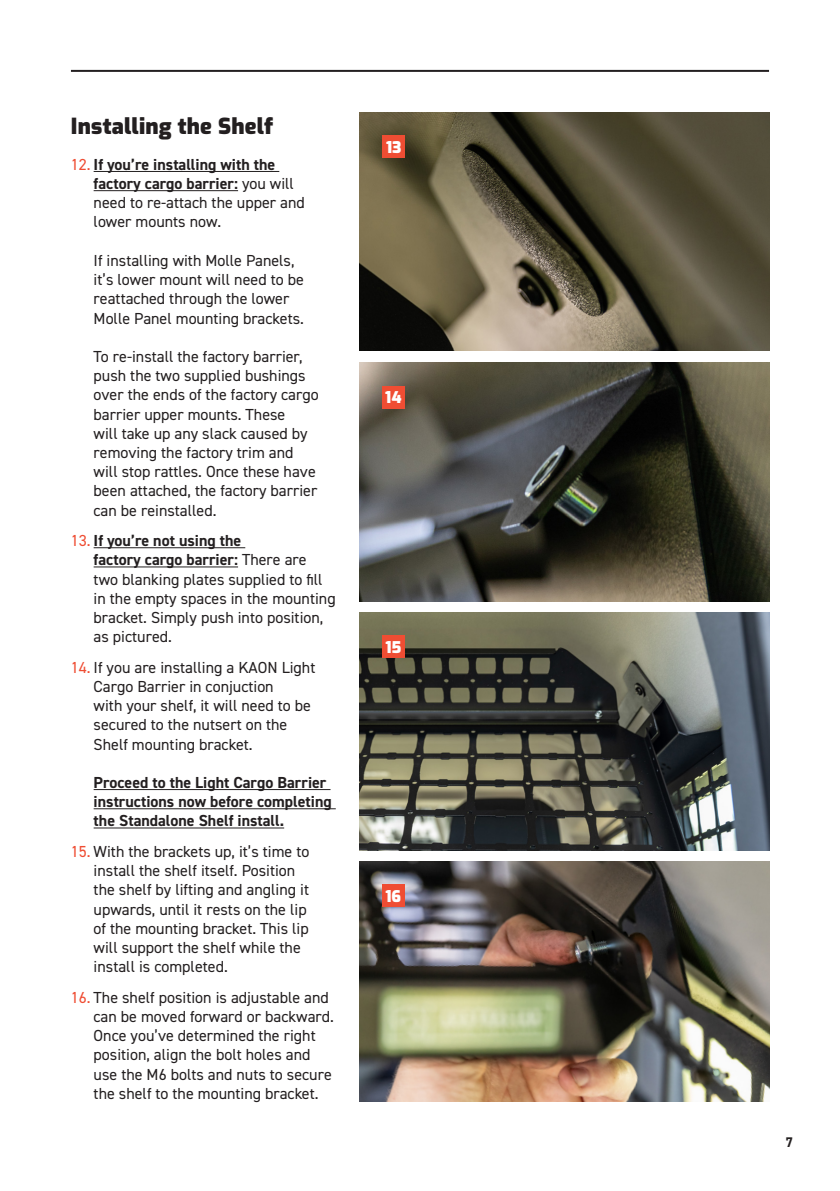
<style>
.page{position:relative;width:840px;height:1191px;background:#fff}
.page>*{position:absolute;margin:0;border:0;box-sizing:border-box;transform-origin:0 0}
.Install_H2{font:900 22px "Exo";letter-spacing:.01em;color:#231f20}
.t1{font:16px/19.2px "DIN2014";color:#231f20}
.t2{font:700 16px/19.2px "DIN2014";color:#231f20}
.t3{font:900 16px "Exo";letter-spacing:.01em;color:#fff}
.Page_Numbers{font:700 14px "DIN2014";color:#231f20}
.s1{color:#ef4d33}
.s2{font-weight:700}
</style>
<div class="page">
<hr style="left:71px;top:70px;width:697px;height:2px;background:#231f20">
<hr style="left:94px;top:171px;width:185px;height:1px;background:#231f20">
<hr style="left:94px;top:190px;width:144px;height:1px;background:#231f20">
<hr style="left:94px;top:547px;width:151px;height:1px;background:#231f20">
<hr style="left:94px;top:566px;width:144px;height:1px;background:#231f20">
<hr style="left:94px;top:789px;width:236px;height:1px;background:#231f20">
<hr style="left:94px;top:808px;width:241px;height:1px;background:#231f20">
<hr style="left:94px;top:827px;width:190px;height:1px;background:#231f20">
<img style="left:359px;top:612px;width:409px;height:238px">
<img style="left:359px;top:363px;width:409px;height:238px">
<img style="left:359px;top:112px;width:410px;height:238px">
<img style="left:359px;top:862px;width:409px;height:239px">
<div style="left:382px;top:635px;width:22px;height:23px;background:#ef4d33"></div>
<div style="left:382px;top:386px;width:22px;height:23px;background:#ef4d33"></div>
<div style="left:382px;top:135px;width:23px;height:23px;background:#ef4d33"></div>
<div style="left:382px;top:884px;width:22px;height:23px;background:#ef4d33"></div>
<p class="Install_H2" style="left:71px;top:110px;width:204px">Installing the Shelf</p>
<p class="t1" style="left:94px;top:154px;width:212px;text-indent:-23px"><span class="s1">12.</span> <span class="s2">If you’re installing with the factory cargo barrier:</span> you will need to re-attach the upper and lower mounts now.</p>
<p class="t1" style="left:94px;top:250px;width:212px">If installing with Molle Panels, it’s lower mount will need to be reattached through the lower<br>Molle Panel mounting brackets.</p>
<p class="t1" style="left:94px;top:346px;width:226px">To re-install the factory barrier, push the two supplied bushings over the ends of the factory cargo barrier upper mounts. These<br>will take up any slack caused by removing the factory trim and will stop rattles. Once these have been attached, the factory barrier can be reinstalled.</p>
<p class="t1" style="left:94px;top:531px;width:243px;text-indent:-23px"><span class="s1">13.</span> <span class="s2">If you’re not using the<br>factory cargo barrier:</span> There are<br>two blanking plates supplied to fill in the empty spaces in the mounting bracket. Simply push into position, as pictured.</p>
<p class="t1" style="left:94px;top:657px;width:223px;text-indent:-23px"><span class="s1">14.</span> If you are installing a KAON Light<br>Cargo Barrier in conjuction<br>with your shelf, it will need to be secured to the nutsert on the<br>Shelf mounting bracket.</p>
<p class="t2" style="left:94px;top:772px;width:239px">Proceed to the Light Cargo Barrier instructions now before completing the Standalone Shelf install.</p>
<p class="t1" style="left:94px;top:841px;width:217px;text-indent:-23px"><span class="s1">15.</span> With the brackets up, it’s time to install the shelf itself. Position the shelf by lifting and angling it upwards, until it rests on the lip of the mounting bracket. This lip will support the shelf while the install is completed.</p>
<p class="t1" style="left:94px;top:987px;width:242px;text-indent:-23px"><span class="s1">16.</span> The shelf position is adjustable and can be moved forward or backward.<br>Once you’ve determined the right position, align the bolt holes and use the M6 bolts and nuts to secure the shelf to the mounting bracket.</p>
<p class="t3" style="left:386px;top:135px;width:17px">13</p>
<p class="t3" style="left:385px;top:386px;width:18px">14</p>
<p class="t3" style="left:385px;top:635px;width:17px">15</p>
<p class="t3" style="left:385px;top:884px;width:17px">16</p>
<p class="Page_Numbers" style="left:785px;top:1132px;width:9px">7</p>
</div>
